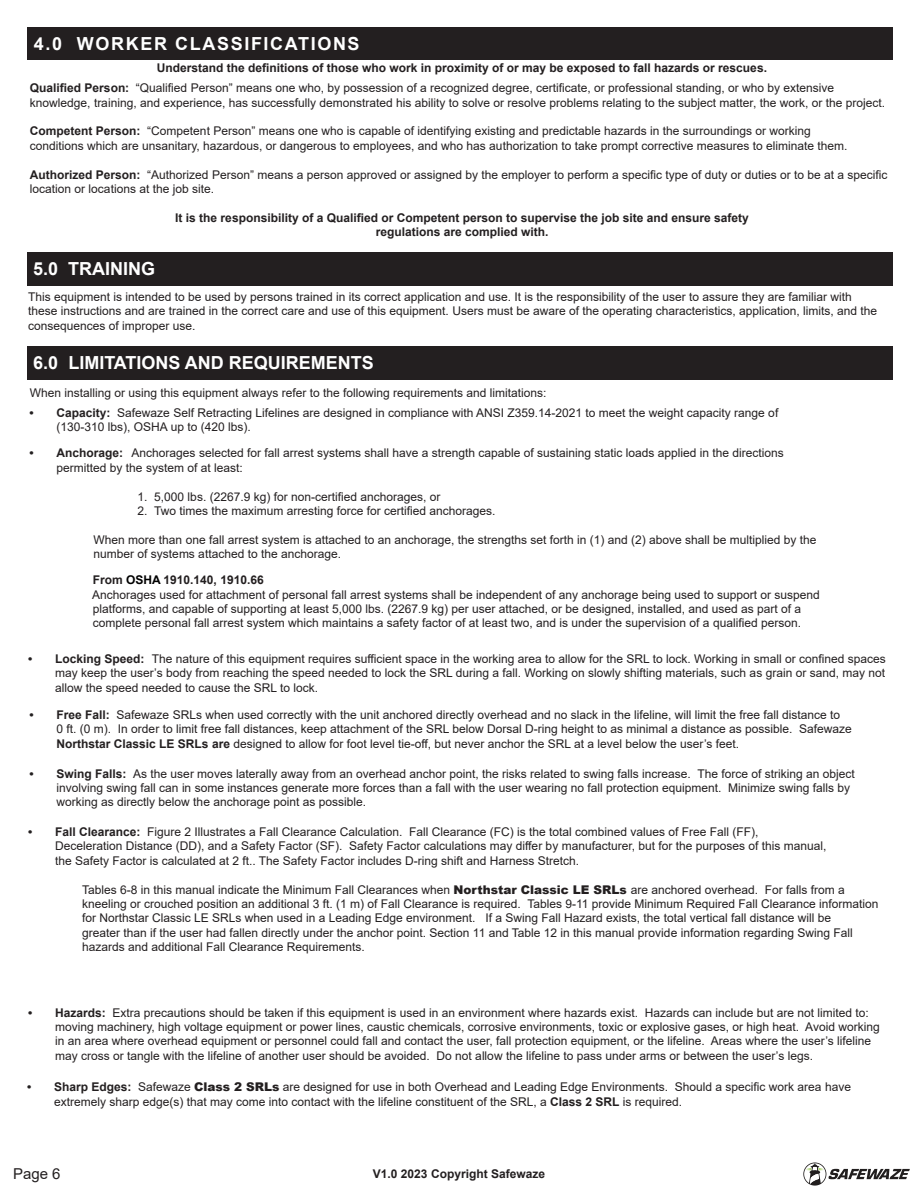
<style>
.page{position:relative;width:918px;height:1188px;background:#fff}
.page>*{position:absolute;margin:0;border:0;box-sizing:border-box;transform-origin:0 0}
.t1{font:700 18px "Arial";color:#fff}
.t2{font:700 18px "Arial";letter-spacing:.09em;color:#fff}
.t3{font:15px "Arial";color:#231f20}
.t4{font:12px/14.4px "Arial";color:#231f20}
.t5{font:700 12px "Arial";color:#231f20}
.s1{font-weight:700}
.s2{color:#000}
.s3{font-weight:900}
</style>
<div class="page">
<svg style="left:803px;top:1163px;width:107px;height:23px"></svg>
<div style="left:27px;top:252px;width:865px;height:34px;background:#231f20"></div>
<div style="left:27px;top:346px;width:865px;height:34px;background:#231f20"></div>
<div style="left:27px;top:27px;width:865px;height:32px;background:#231f20"></div>
<p class="t2" style="left:34px;top:31px;width:327px">4.0 WORKER CLASSIFICATIONS</p>
<p class="t5" style="left:157px;top:59px;width:612px">Understand the definitions of those who work in proximity of or may be exposed to fall hazards or rescues.</p>
<p class="t4" style="left:30px;top:81px;width:857px"><span class="s1">Qualified Person:</span> “Qualified Person” means one who, by possession of a recognized degree, certificate, or professional standing, or who by extensive knowledge, training, and experience, has successfully demonstrated his ability to solve or resolve problems relating to the subject matter, the work, or the project.</p>
<p class="t4" style="left:30px;top:124px;width:782px"><span class="s1">Competent Person:</span> “Competent Person” means one who is capable of identifying existing and predictable hazards in the surroundings or working</p>
<p class="t4" style="left:30px;top:138px;width:819px">conditions which are unsanitary, hazardous, or dangerous to employees, and who has authorization to take prompt corrective measures to eliminate them.</p>
<p class="t4" style="left:30px;top:167px;width:859px"><span class="s1">Authorized Person:</span> “Authorized Person” means a person approved or assigned by the employer to perform a specific type of duty or duties or to be at a specific location or locations at the job site.</p>
<p class="t5" style="left:175px;top:209px;width:575px">It is the responsibility of a Qualified or Competent person to supervise the job site and ensure safety</p>
<p class="t5" style="left:376px;top:223px;width:174px">regulations are complied with.</p>
<p class="t1" style="left:33px;top:256px;width:124px">5.0 TRAINING</p>
<p class="t4" style="left:28px;top:289px;width:851px">This equipment is intended to be used by persons trained in its correct application and use. It is the responsibility of the user to assure they are familiar with these instructions and are trained in the correct care and use of this equipment. Users must be aware of the operating characteristics, application, limits, and the consequences of improper use.</p>
<p class="t1" style="left:33px;top:350px;width:342px">6.0 LIMITATIONS AND REQUIREMENTS</p>
<p class="t4" style="left:30px;top:385px;width:518px">When installing or using this equipment always refer to the following requirements and limitations:</p>
<p class="t4" style="left:57px;top:405px;width:723px;text-indent:-27px"><span class="s1">• Capacity:</span> Safewaze Self Retracting Lifelines are designed in compliance with ANSI Z359.14-2021 to meet the weight capacity range of (130-310 lbs), OSHA up to (420 lbs).</p>
<p class="t4" style="left:57px;top:446px;width:729px;text-indent:-27px"><span class="s1">• Anchorage:</span> Anchorages selected for fall arrest systems shall have a strength capable of sustaining static loads applied in the directions permitted by the system of at least:</p>
<p class="t4" style="left:138px;top:489px;width:304px">1. 5,000 lbs. (2267.9 kg) for non-certified anchorages, or</p>
<p class="t4" style="left:138px;top:504px;width:359px">2. Two times the maximum arresting force for certified anchorages.</p>
<p class="t4" style="left:94px;top:532px;width:725px">When more than one fall arrest system is attached to an anchorage, the strengths set forth in (1) and (2) above shall be multiplied by the number of systems attached to the anchorage.</p>
<p class="t5" style="left:93px;top:572px;width:172px">From <span class="s2">OSHA</span> 1910.140, 1910.66</p>
<p class="t4" style="left:92px;top:587px;width:729px">Anchorages used for attachment of personal fall arrest systems shall be independent of any anchorage being used to support or suspend platforms, and capable of supporting at least 5,000 lbs. (2267.9 kg) per user attached, or be designed, installed, and used as part of a</p>
<p class="t4" style="left:93px;top:616px;width:710px">complete personal fall arrest system which maintains a safety factor of at least two, and is under the supervision of a qualified person.</p>
<p class="t4" style="left:55px;top:651px;width:832px;text-align:justify;text-indent:-27px"><span class="s1">• Locking Speed:</span> The nature of this equipment requires sufficient space in the working area to allow for the SRL to lock. Working in small or confined spaces may keep the user’s body from reaching the speed needed to lock the SRL during a fall. Working on slowly shifting materials, such as grain or sand, may not allow the speed needed to cause the SRL to lock.</p>
<p class="t4" style="left:57px;top:707px;width:797px;text-indent:-27px"><span class="s1">• Free Fall:</span> Safewaze SRLs when used correctly with the unit anchored directly overhead and no slack in the lifeline, will limit the free fall distance to<br>0 ft. (0 m). In order to limit free fall distances, keep attachment of the SRL below Dorsal D-ring height to as minimal a distance as possible. Safewaze<br><span class="s1">Northstar Classic LE SRLs are</span> designed to allow for foot level tie-off, but never anchor the SRL at a level below the user’s feet.</p>
<p class="t4" style="left:57px;top:766px;width:800px;text-indent:-27px"><span class="s1">• Swing Falls:</span> As the user moves laterally away from an overhead anchor point, the risks related to swing falls increase. The force of striking an object involving swing fall can in some instances generate more forces than a fall with the user wearing no fall protection equipment. Minimize swing falls by working as directly below the anchorage point as possible.</p>
<p class="t4" style="left:55px;top:824px;width:773px;text-indent:-27px"><span class="s1">• Fall Clearance:</span> Figure 2 Illustrates a Fall Clearance Calculation. Fall Clearance (FC) is the total combined values of Free Fall (FF),<br>Deceleration Distance (DD), and a Safety Factor (SF). Safety Factor calculations may differ by manufacturer, but for the purposes of this manual, the Safety Factor is calculated at 2 ft.. The Safety Factor includes D-ring shift and Harness Stretch.</p>
<p class="t4" style="left:82px;top:882px;width:798px">Tables 6-8 in this manual indicate the Minimum Fall Clearances when <span class="s3">Northstar Classic LE SRLs</span> are anchored overhead. For falls from a kneeling or crouched position an additional 3 ft. (1 m) of Fall Clearance is required. Tables 9-11 provide Minimum Required Fall Clearance information for Northstar Classic LE SRLs when used in a Leading Edge environment. If a Swing Fall Hazard exists, the total vertical fall distance will be<br>greater than if the user had fallen directly under the anchor point. Section 11 and Table 12 in this manual provide information regarding Swing Fall</p>
<p class="t4" style="left:82px;top:940px;width:284px">hazards and additional Fall Clearance Requirements.</p>
<p class="t4" style="left:55px;top:1005px;width:826px;text-indent:-27px"><span class="s1">• Hazards:</span> Extra precautions should be taken if this equipment is used in an environment where hazards exist. Hazards can include but are not limited to: moving machinery, high voltage equipment or power lines, caustic chemicals, corrosive environments, toxic or explosive gases, or high heat. Avoid working in an area where overhead equipment or personnel could fall and contact the user, fall protection equipment, or the lifeline. Areas where the user’s lifeline may cross or tangle with the lifeline of another user should be avoided. Do not allow the lifeline to pass under arms or between the user’s legs.</p>
<p class="t4" style="left:54px;top:1080px;width:799px;text-indent:-27px"><span class="s1">• Sharp Edges:</span> Safewaze <span class="s3">Class 2 SRLs</span> are designed for use in both Overhead and Leading Edge Environments. Should a specific work area have extremely sharp edge(s) that may come into contact with the lifeline constituent of the SRL, a <span class="s1">Class 2 SRL</span> is required.</p>
<p class="t3" style="left:13px;top:1163px;width:49px">Page 6</p>
<p class="t5" style="left:373px;top:1165px;width:174px">V1.0 2023 Copyright Safewaze</p>
</div>
